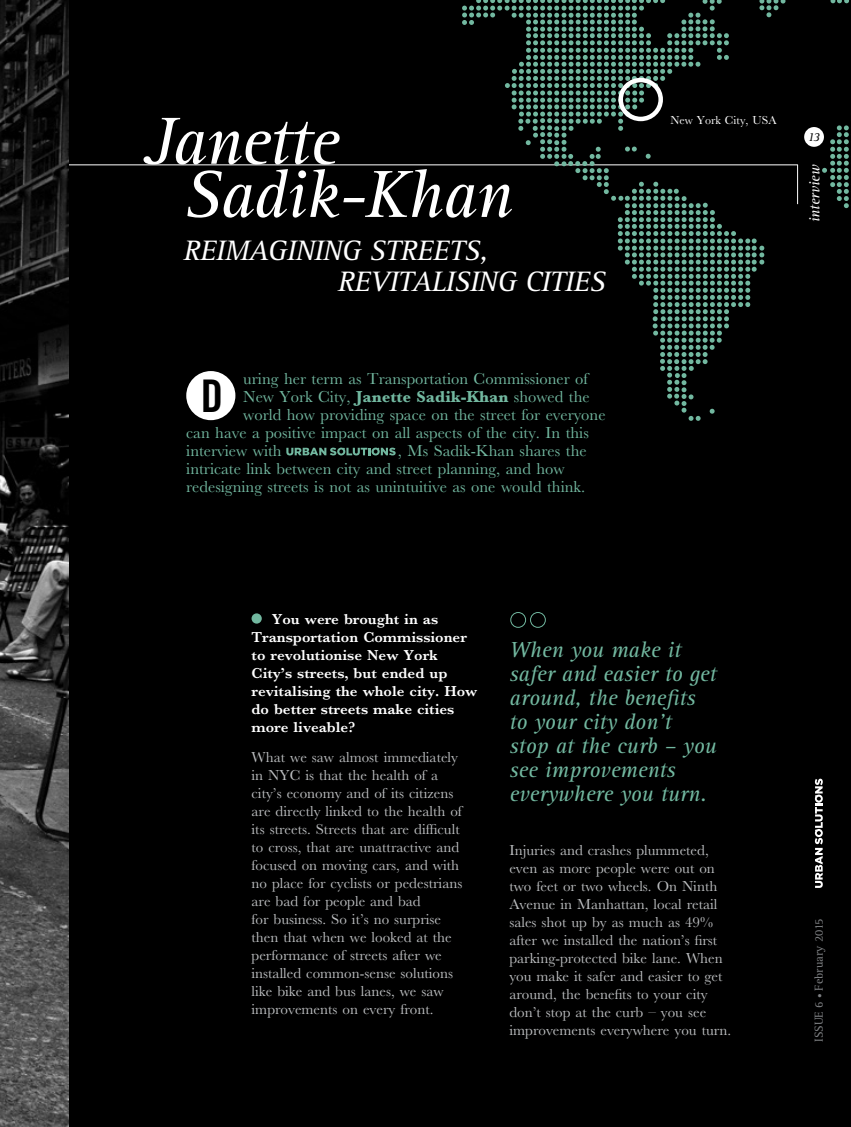
<style>
.page{position:relative;width:851px;height:1127px;background:#fff}
.page>*{position:absolute;margin:0;border:0;box-sizing:border-box;transform-origin:0 0}
.t1{font:italic 68.85px "Rotis Serif";letter-spacing:-.02em;color:#fff}
.t2{font:45px "Trade Gothic Bold Cond Twenty";color:#000}
.t3{font:italic 29.1px/31.5px "Rotis Serif";letter-spacing:-.02em;color:#fff}
.t4{font:italic 22.5px/24px "Rotis Serif";color:#72b8a0}
.t5{font:16.5px "M Baskerville";color:#72b8a0}
.t6{font:15px/18px "M Baskerville";color:#bcbec0}
.t7{font:600 15px/18px "M Baskerville";color:#fff}
.t8{font:italic 15px "Rotis Serif";color:#fff}
.t9{font:italic 12.75px "Rotis Serif";color:#000}
.t10{font:12px "Rotis Serif";color:#808285}
.t11{font:12px "M Baskerville";color:#fff}
.s1{font-weight:700}
.s2{color:#000}
.s3{font-size:9px}
</style>
<div class="page">
<div style="left:0;top:0;width:850px;height:1127px;background:#000"></div>
<hr style="left:0;top:165px;width:797px;height:1px;background:#fff">
<img style="left:0;top:0;width:68px;height:1127px">
<svg style="left:822px;top:111px;width:29px;height:97px"></svg>
<svg style="left:830px;top:0;width:18px;height:3px"></svg>
<svg style="left:462px;top:0;width:323px;height:421px"></svg>
<div style="left:618px;top:78px;width:44px;height:43px;border:4px solid #fff;border-radius:50%"></div>
<div style="left:186px;top:371px;width:49px;height:49px;background:#fff;border-radius:50%"></div>
<div style="left:251px;top:613px;width:11px;height:11px;background:#72b8a0;border-radius:50%"></div>
<hr style="left:797px;top:165px;width:1px;height:39px;background:#fff">
<div style="left:804px;top:127px;width:19px;height:20px;background:#fff;border-radius:50%"></div>
<svg style="left:814px;top:779px;width:8px;height:109px"></svg>
<div style="left:510px;top:612px;width:15px;height:15px;border:1px solid #72b8a0;border-radius:50%"></div>
<div style="left:530px;top:612px;width:15px;height:15px;border:1px solid #72b8a0;border-radius:50%"></div>
<svg style="left:286px;top:448px;width:109px;height:7px"></svg>
<h1 class="t1" style="left:144px;top:102px;width:196px">Janette</h1>
<h1 class="t1" style="left:183px;top:156px;width:331px">Sadik-Khan</h1>
<h3 class="t3" style="left:337px;top:235px;width:269px;text-indent:-154px">REIMAGINING STREETS,<br>REVITALISING CITIES</h3>
<h2 class="t2" style="left:201px;top:369px;width:24px">D</h2>
<p class="t5" style="left:243px;top:369px;width:346px">uring her term as Transportation Commissioner of</p>
<p class="t5" style="left:243px;top:387px;width:348px">New York City, <span class="s1">Janette Sadik-Khan</span> showed the</p>
<p class="t5" style="left:243px;top:405px;width:364px">world how providing space on the street for everyone</p>
<p class="t5" style="left:186px;top:423px;width:404px">can have a positive impact on all aspects of the city. In this</p>
<p class="t5" style="left:186px;top:441px;width:402px">interview with <span class="s2">Urban Solutions</span>, Ms Sadik-Khan shares the</p>
<p class="t5" style="left:186px;top:459px;width:380px">intricate link between city and street planning, and how</p>
<p class="t5" style="left:186px;top:477px;width:400px">redesigning streets is not as unintuitive as one would think.</p>
<p class="t11" style="left:670px;top:113px;width:107px">New York City, USA</p>
<p class="t9" style="left:807px;top:130px;width:14px">13</p>
<p class="t8" style="left:805px;top:222px;width:59px;rotate:-90deg">interview</p>
<p class="t7" style="left:251px;top:610px;width:227px;text-indent:20px">You were brought in as<br>Transportation Commissioner to revolutionise New York<br>City’s streets, but ended up revitalising the whole city. How do better streets make cities more liveable?</p>
<p class="t6" style="left:251px;top:748px;width:212px">What we saw almost immediately in NYC is that the health of a city’s economy and of its citizens are directly linked to the health of its streets. Streets that are difficult to cross, that are unattractive and focused on moving cars, and with no place for cyclists or pedestrians are bad for people and bad<br>for business. So it’s no surprise then that when we looked at the performance of streets after we installed common-sense solutions like bike and bus lanes, we saw improvements on every front.</p>
<h3 class="t4" style="left:509px;top:638px;width:209px">When you make it safer and easier to get around, the benefits to your city don’t<br>stop at the curb – you see improvements everywhere you turn.</h3>
<p class="t6" style="left:509px;top:841px;width:223px">Injuries and crashes plummeted, even as more people were out on two feet or two wheels. On Ninth<br>Avenue in Manhattan, local retail sales shot up by as much as 49% after we installed the nation’s first parking-protected bike lane. When you make it safer and easier to get around, the benefits to your city don’t stop at the curb – you see improvements everywhere you turn.</p>
<p class="t10" style="left:812px;top:1042px;width:124px;rotate:-90deg">Issue 6 <span class="s3">•</span> February 2015</p>
</div>
